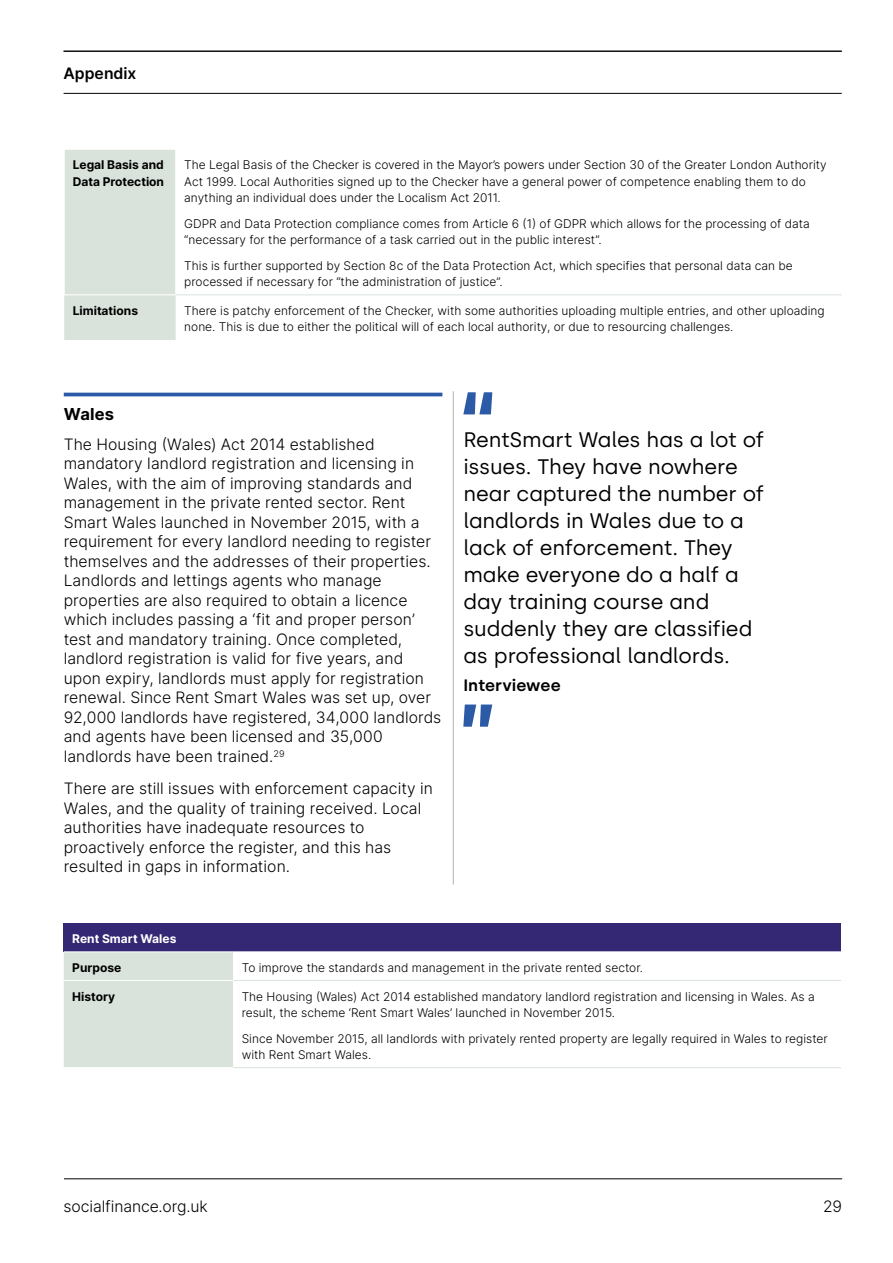
<style>
.page{position:relative;width:893px;height:1263px;background:#fff}
.page>*{position:absolute;margin:0;border:0;box-sizing:border-box;transform-origin:0 0}
.t1{font:21px/27px "Silka";letter-spacing:-.005em;color:#000}
.t2{font:600 16.5px "Silka";color:#000}
.t3{font:700 16.5px "Inter";letter-spacing:.005em;color:#000}
.t4{font:300 15.75px/19.5px "Inter";letter-spacing:.005em;color:#000}
.t5{font:600 15.75px "Inter";color:#000}
.t6{font:300 12px/16.5px "Inter";color:#000}
.t7{font:700 12px/16.5px "Inter";color:#000}
.t8{font:700 12px "Inter";color:#fff}
</style>
<div class="page">
<hr style="left:64px;top:393px;width:378px;height:3px;background:#2b5aa6">
<div style="left:64px;top:150px;width:112px;height:190px;background:#dae3db"></div>
<svg style="left:176px;top:295px;width:666px;height:1px"></svg>
<hr style="left:64px;top:150px;width:1px;height:144px;background:#fff">
<hr style="left:175px;top:150px;width:1px;height:144px;background:#fff">
<hr style="left:176px;top:294px;width:666px;height:1px;background:#dae3db">
<hr style="left:64px;top:294px;width:112px;height:1px;background:#fff">
<div style="left:64px;top:923px;width:777px;height:29px;background:#342874"></div>
<div style="left:64px;top:952px;width:169px;height:115px;background:#dae3db"></div>
<hr style="left:233px;top:980px;width:608px;height:1px;background:#dae3db">
<hr style="left:233px;top:1067px;width:608px;height:1px;background:#dae3db">
<hr style="left:64px;top:951px;width:169px;height:1px;background:#fff">
<hr style="left:233px;top:951px;width:608px;height:1px;background:#fff">
<hr style="left:64px;top:980px;width:169px;height:1px;background:#fff">
<hr style="left:453px;top:391px;width:1px;height:493px;background:#b3b2b2">
<svg style="left:463px;top:392px;width:29px;height:22px"></svg>
<svg style="left:463px;top:704px;width:29px;height:23px"></svg>
<hr style="left:64px;top:1178px;width:778px;height:1px;background:#000">
<hr style="left:64px;top:51px;width:778px;height:1px;background:#000">
<hr style="left:64px;top:93px;width:778px;height:1px;background:#000">
<h3 class="t5" style="left:64px;top:62px;width:74px">Appendix</h3>
<p class="t7" style="left:73px;top:156px;width:93px">Legal Basis and<br>Data Protection</p>
<p class="t6" style="left:184px;top:156px;width:644px">The Legal Basis of the Checker is covered in the Mayor’s powers under Section 30 of the Greater London Authority<br>Act 1999. Local Authorities signed up to the Checker have a general power of competence enabling them to do anything an individual does under the Localism Act 2011.</p>
<p class="t6" style="left:184px;top:215px;width:627px">GDPR and Data Protection compliance comes from Article 6 (1) of GDPR which allows for the processing of data “necessary for the performance of a task carried out in the public interest”.</p>
<p class="t6" style="left:184px;top:257px;width:610px">This is further supported by Section 8c of the Data Protection Act, which specifies that personal data can be processed if necessary for “the administration of justice”.</p>
<p class="t7" style="left:73px;top:302px;width:67px">Limitations</p>
<p class="t6" style="left:184px;top:302px;width:642px">There is patchy enforcement of the Checker, with some authorities uploading multiple entries, and other uploading none. This is due to either the political will of each local authority, or due to resourcing challenges.</p>
<h2 class="t3" style="left:64px;top:402px;width:52px">Wales</h2>
<p class="t4" style="left:64px;top:434px;width:379px">The Housing (Wales) Act 2014 established mandatory landlord registration and licensing in Wales, with the aim of improving standards and management in the private rented sector. Rent Smart Wales launched in November 2015, with a requirement for every landlord needing to register themselves and the addresses of their properties.<br>Landlords and lettings agents who manage properties are also required to obtain a licence which includes passing a ‘fit and proper person’ test and mandatory training. Once completed, landlord registration is valid for five years, and upon expiry, landlords must apply for registration renewal. Since Rent Smart Wales was set up, over 92,000 landlords have registered, 34,000 landlords and agents have been licensed and 35,000 landlords have been trained.<sup>29</sup></p>
<h3 class="t4" style="left:64px;top:778px;width:371px">There are still issues with enforcement capacity in Wales, and the quality of training received. Local authorities have inadequate resources to proactively enforce the register, and this has resulted in gaps in information.</h3>
<p class="t1" style="left:463px;top:426px;width:303px">RentSmart Wales has a lot of issues. They have nowhere near captured the number of landlords in Wales due to a lack of enforcement. They make everyone do a half a day training course and suddenly they are classified as professional landlords.</p>
<h2 class="t2" style="left:463px;top:676px;width:99px">Interviewee</h2>
<p class="t8" style="left:72px;top:930px;width:106px">Rent Smart Wales</p>
<p class="t7" style="left:72px;top:959px;width:51px">Purpose</p>
<p class="t6" style="left:242px;top:959px;width:403px">To improve the standards and management in the private rented sector.</p>
<p class="t7" style="left:72px;top:988px;width:45px">History</p>
<p class="t6" style="left:242px;top:988px;width:575px">The Housing (Wales) Act 2014 established mandatory landlord registration and licensing in Wales. As a result, the scheme ‘Rent Smart Wales’ launched in November 2015.</p>
<p class="t6" style="left:242px;top:1030px;width:588px">Since November 2015, all landlords with privately rented property are legally required in Wales to register with Rent Smart Wales.</p>
<h3 class="t4" style="left:64px;top:1196px;width:146px">socialfinance.org.uk</h3>
<h3 class="t4" style="left:823px;top:1196px;width:20px">29</h3>
</div>
